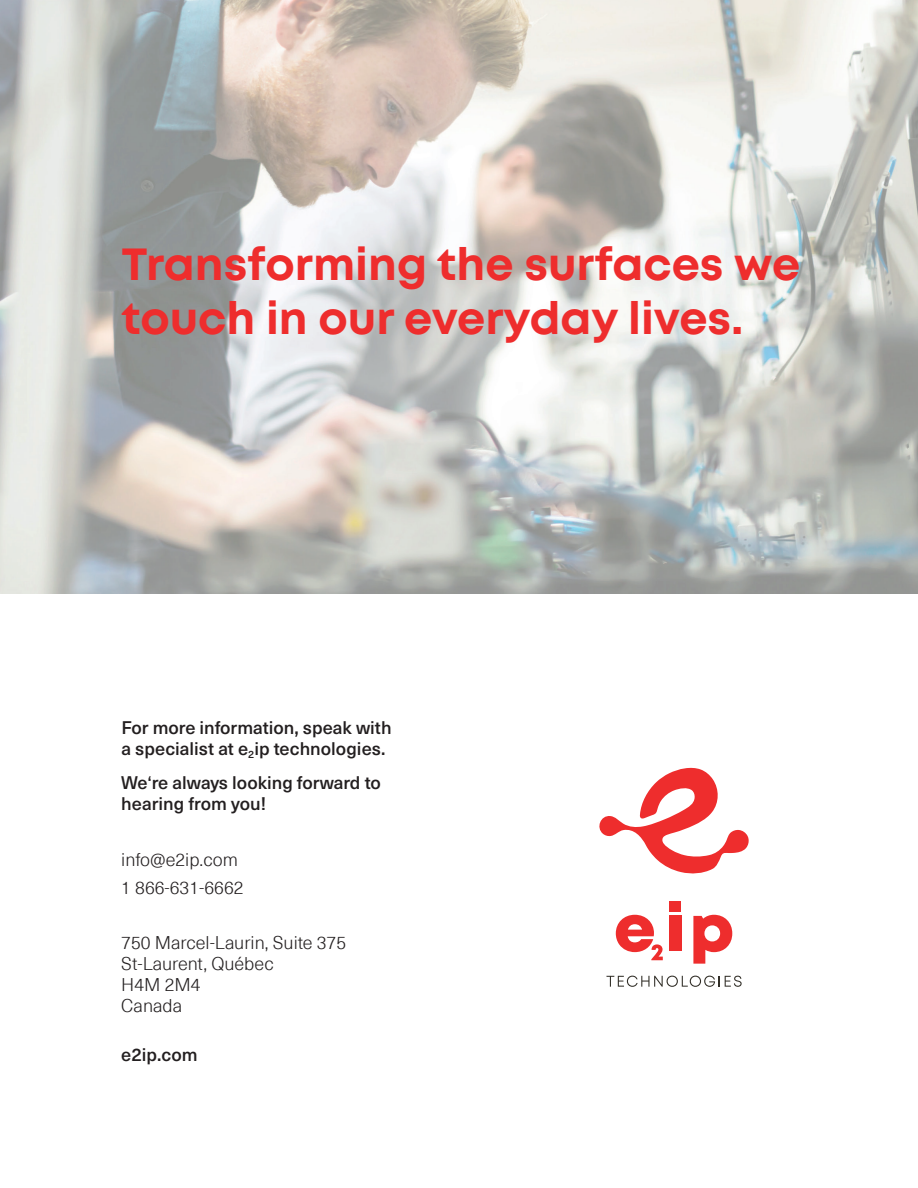
<style>
.page{position:relative;width:918px;height:1188px;background:#fff}
.page>*{position:absolute;margin:0;border:0;box-sizing:border-box;transform-origin:0 0}
.t1{font:700 45px/54px "Mont";color:#ee2d2d}
.t2{font:500 18px/21px "Neue Haas Unica W1 G";color:#231f20}
.t3{font:300 18px/21px "Neue Haas Unica W1 G";color:#231f20}
</style>
<div class="page">
<svg style="left:599px;top:767px;width:150px;height:107px"></svg>
<div style="left:669px;top:916px;width:12px;height:35px;background:#ee2d2d"></div>
<div style="left:669px;top:901px;width:12px;height:11px;background:#ee2d2d"></div>
<svg style="left:616px;top:915px;width:47px;height:45px"></svg>
<svg style="left:693px;top:915px;width:39px;height:49px"></svg>
<svg style="left:606px;top:976px;width:136px;height:11px"></svg>
<img style="left:0;top:0;width:918px;height:594px">
<h1 class="t1" style="left:121px;top:237px;width:680px">Transforming the surfaces we touch in our everyday lives.</h1>
<p class="t2" style="left:121px;top:716px;width:272px">For more information, speak with a specialist at e<sub>2</sub>ip technologies.</p>
<p class="t2" style="left:121px;top:771px;width:261px">We‘re always looking forward to hearing from you!</p>
<p class="t3" style="left:121px;top:845px;width:124px;line-height:27.8px">info@e2ip.com<br>1 866-631-6662</p>
<p class="t3" style="left:121px;top:931px;width:226px">750 Marcel-Laurin, Suite 375<br>St-Laurent, Québec<br>H4M 2M4<br>Canada</p>
<p class="t2" style="left:121px;top:1043px;width:78px">e2ip.com</p>
</div>
